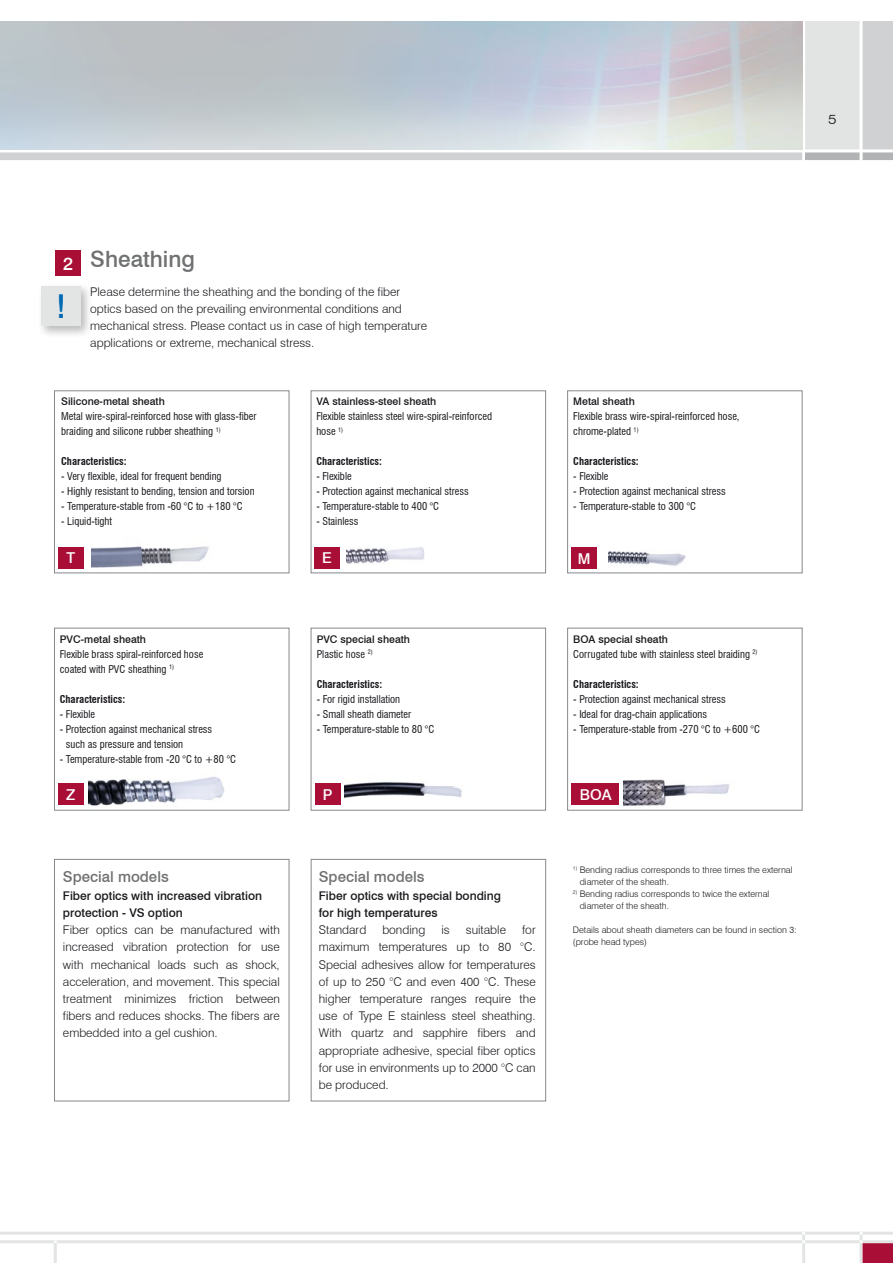
<style>
.page{position:relative;width:893px;height:1263px;background:#fff}
.page>*{position:absolute;margin:0;border:0;box-sizing:border-box;transform-origin:0 0}
.t1{font:500 33px "Swiss 721 BT";color:#006ab3}
.t2{font:500 22.5px "Swiss 721 BT";color:#707172}
.t3{font:500 18px "Swiss 721 BT";color:#fff}
.t4{font:500 15px "Swiss 721 BT";color:#707172}
.t5{font:500 15px "Swiss 721 BT";color:#fff}
.t6{font:300 13.5px "Swiss 721 BT";color:#1a171c;scale:1.18 1}
.t7{font:300 12px/17.2px "Swiss 721 BT";color:#1a171c;text-align:justify}
.t8{font:500 12px/17.2px "Swiss 721 BT";color:#1a171c}
.t9{font:condensed 10.5px/15px "Swiss 721 BT";color:#1a171c}
.t10{font:500 10.5px/15px "Swiss 721 BT";color:#1a171c}
.t11{font:700 condensed 10.5px "Swiss 721 BT";color:#1a171c}
.t12{font:300 9px/12px "Swiss 721 BT";color:#1a171c}
.s1{font-weight:400;font-stretch:condensed}
.s2{font-weight:500;font-stretch:normal}
</style>
<div class="page">
<div style="left:0;top:21px;width:893px;height:141px;background:#d0d1d2"></div>
<div style="left:804px;top:21px;width:57px;height:130px;background:#e2e3e3"></div>
<hr style="left:802px;top:0;width:3px;height:164px;background:#fff">
<div style="left:863px;top:1243px;width:30px;height:20px;background:#a90f36"></div>
<div style="left:805px;top:152px;width:88px;height:10px;background:#b1b3b4"></div>
<hr style="left:0;top:149px;width:893px;height:3px;background:#fff">
<hr style="left:0;top:160px;width:893px;height:3px;background:#fff">
<hr style="left:0;top:1240px;width:893px;height:3px;background:#e3e4e4">
<hr style="left:0;top:1232px;width:893px;height:3px;background:#e3e4e4">
<hr style="left:54px;top:1240px;width:3px;height:23px;background:#e3e4e4">
<hr style="left:860px;top:1232px;width:3px;height:31px;background:#e3e4e4">
<hr style="left:802px;top:1232px;width:3px;height:31px;background:#e3e4e4">
<hr style="left:860px;top:0;width:3px;height:164px;background:#fff">
<img style="left:0;top:21px;width:802px;height:128px">
<div style="left:55px;top:250px;width:26px;height:25px;background:#a90f36"></div>
<img style="left:608px;top:551px;width:94px;height:23px">
<img style="left:346px;top:547px;width:112px;height:27px">
<img style="left:92px;top:546px;width:123px;height:28px">
<img style="left:88px;top:776px;width:169px;height:35px">
<img style="left:623px;top:779px;width:114px;height:32px">
<div style="left:54px;top:390px;width:235px;height:183px;border:1px solid #87888a"></div>
<div style="left:311px;top:390px;width:235px;height:183px;border:1px solid #87888a"></div>
<div style="left:567px;top:390px;width:235px;height:183px;border:1px solid #87888a"></div>
<div style="left:58px;top:547px;width:26px;height:21px;background:#a90f36"></div>
<div style="left:314px;top:547px;width:26px;height:21px;background:#a90f36"></div>
<div style="left:571px;top:548px;width:26px;height:21px;background:#a90f36"></div>
<div style="left:54px;top:628px;width:235px;height:182px;border:1px solid #87888a"></div>
<div style="left:54px;top:859px;width:235px;height:242px;border:1px solid #87888a"></div>
<div style="left:311px;top:859px;width:235px;height:242px;border:1px solid #87888a"></div>
<div style="left:311px;top:628px;width:235px;height:182px;border:1px solid #87888a"></div>
<div style="left:567px;top:628px;width:235px;height:182px;border:1px solid #87888a"></div>
<img style="left:345px;top:782px;width:117px;height:16px">
<div style="left:58px;top:783px;width:25px;height:21px;background:#a90f36"></div>
<div style="left:315px;top:783px;width:25px;height:21px;background:#a90f36"></div>
<div style="left:571px;top:783px;width:48px;height:21px;background:#a90f36"></div>
<div style="left:38px;top:282px;width:55px;height:56px;background:#1a171c;opacity:.3"></div>
<div style="left:42px;top:286px;width:39px;height:40px;background:#e3e4e4"></div>
<p class="t6" style="left:828px;top:111px;width:9px">5</p>
<h3 class="t3" style="left:63px;top:252px;width:12px">2</h3>
<h1 class="t1" style="left:56px;top:286px;width:12px">!</h1>
<h2 class="t2" style="left:90px;top:245px;width:106px">Sheathing</h2>
<p class="t7" style="left:90px;top:283px;width:338px;text-align:left">Please determine the sheathing and the bonding of the fiber optics based on the prevailing environmental conditions and mechanical stress. Please contact us in case of high temperature applications or extreme, mechanical stress.</p>
<p class="t10" style="left:61px;top:394px;width:105px">Silicone-metal sheath</p>
<p class="t9" style="left:61px;top:409px;width:197px">Metal wire-spiral-reinforced hose with glass-fiber braiding and silicone rubber sheathing <sup>1)</sup></p>
<p class="t11" style="left:61px;top:455px;width:67px">Characteristics:</p>
<p class="t9" style="left:61px;top:469px;width:162px">- Very flexible, ideal for frequent bending</p>
<p class="t9" style="left:61px;top:484px;width:195px">- Highly resistant to bending, tension and torsion</p>
<p class="t9" style="left:61px;top:499px;width:183px">- Temperature-stable from -60 °C to +180 °C</p>
<p class="t9" style="left:61px;top:514px;width:52px">- Liquid-tight</p>
<p class="t10" style="left:316px;top:394px;width:122px">VA stainless-steel sheath</p>
<p class="t9" style="left:316px;top:409px;width:177px">Flexible stainless steel wire-spiral-reinforced hose <sup>1)</sup></p>
<p class="t11" style="left:316px;top:455px;width:67px">Characteristics:</p>
<p class="t9" style="left:316px;top:469px;width:37px">- Flexible</p>
<p class="t9" style="left:316px;top:484px;width:154px">- Protection against mechanical stress</p>
<p class="t9" style="left:316px;top:499px;width:124px">- Temperature-stable to 400 °C</p>
<p class="t9" style="left:316px;top:514px;width:43px">- Stainless</p>
<p class="t10" style="left:573px;top:394px;width:63px">Metal sheath</p>
<p class="t9" style="left:573px;top:409px;width:168px">Flexible brass wire-spiral-reinforced hose, chrome-plated <sup>1)</sup></p>
<p class="t11" style="left:573px;top:455px;width:67px">Characteristics:</p>
<p class="t9" style="left:573px;top:469px;width:37px">- Flexible</p>
<p class="t9" style="left:573px;top:484px;width:154px">- Protection against mechanical stress</p>
<p class="t9" style="left:573px;top:499px;width:124px">- Temperature-stable to 300 °C</p>
<h3 class="t5" style="left:66px;top:549px;width:10px">T</h3>
<h3 class="t5" style="left:322px;top:549px;width:11px">E</h3>
<h3 class="t5" style="left:578px;top:550px;width:14px">M</h3>
<p class="t10" style="left:60px;top:631px;width:88px">PVC-metal sheath</p>
<p class="t9" style="left:60px;top:646px;width:145px">Flexible brass spiral-reinforced hose coated with PVC sheathing <sup>1)</sup></p>
<p class="t11" style="left:60px;top:693px;width:67px">Characteristics:</p>
<p class="t9" style="left:60px;top:706px;width:37px">- Flexible</p>
<p class="t9" style="left:66px;top:721px;width:148px;text-indent:-6px">- Protection against mechanical stress such as pressure and tension</p>
<p class="t9" style="left:60px;top:751px;width:178px">- Temperature-stable from -20 °C to +80 °C</p>
<h3 class="t5" style="left:66px;top:785px;width:10px">Z</h3>
<h3 class="t5" style="left:323px;top:785px;width:11px">P</h3>
<h3 class="t5" style="left:580px;top:785px;width:33px">BOA</h3>
<p class="t10" style="left:317px;top:631px;width:95px">PVC special sheath<br><span class="s1">Plastic hose</span> <sup>2)</sup></p>
<p class="t11" style="left:317px;top:678px;width:67px">Characteristics:</p>
<p class="t9" style="left:317px;top:691px;width:85px">- For rigid installation</p>
<p class="t9" style="left:317px;top:706px;width:96px">- Small sheath diameter</p>
<p class="t9" style="left:317px;top:721px;width:119px">- Temperature-stable to 80 °C</p>
<p class="t9" style="left:573px;top:631px;width:186px"><span class="s2">BOA special sheath<br></span>Corrugated tube with stainless steel braiding <sup>2)</sup></p>
<p class="t11" style="left:573px;top:678px;width:67px">Characteristics:</p>
<p class="t9" style="left:573px;top:691px;width:154px">- Protection against mechanical stress</p>
<p class="t9" style="left:573px;top:706px;width:135px">- Ideal for drag-chain applications</p>
<p class="t9" style="left:573px;top:721px;width:188px">- Temperature-stable from -270 °C to +600 °C</p>
<h3 class="t4" style="left:63px;top:868px;width:107px">Special models</h3>
<p class="t8" style="left:63px;top:886px;width:201px">Fiber optics with increased vibration protection - VS option</p>
<p class="t7" style="left:63px;top:921px;width:218px">Fiber optics can be manufactured with increased vibration protection for use with mechanical loads such as shock, acceleration, and movement. This special treatment minimizes friction between fibers and reduces shocks. The fibers are embedded into a gel cushion.</p>
<h3 class="t4" style="left:319px;top:868px;width:107px">Special models</h3>
<p class="t8" style="left:319px;top:886px;width:184px">Fiber optics with special bonding for high temperatures</p>
<p class="t7" style="left:319px;top:921px;width:49px">Standard</p>
<p class="t7" style="left:382px;top:921px;width:44px">bonding</p>
<p class="t7" style="left:441px;top:921px;width:10px">is</p>
<p class="t7" style="left:466px;top:921px;width:42px">suitable</p>
<p class="t7" style="left:319px;top:921px;width:218px;text-indent:203px">for maximum temperatures up to 80 °C.<br>Special adhesives allow for temperatures of up to 250 °C and even 400 °C. These higher temperature ranges require the use of Type E stainless steel sheathing.<br>With quartz and sapphire fibers and appropriate adhesive, special fiber optics for use in environments up to 2000 °C can be produced.</p>
<p class="t12" style="left:580px;top:864px;width:214px;text-indent:-7px"><sup>1)</sup> Bending radius corresponds to three times the external diameter of the sheath.</p>
<p class="t12" style="left:580px;top:888px;width:191px;text-indent:-7px"><sup>2)</sup> Bending radius corresponds to twice the external diameter of the sheath.</p>
<p class="t12" style="left:573px;top:924px;width:225px">Details about sheath diameters can be found in section 3: (probe head types)</p>
</div>
